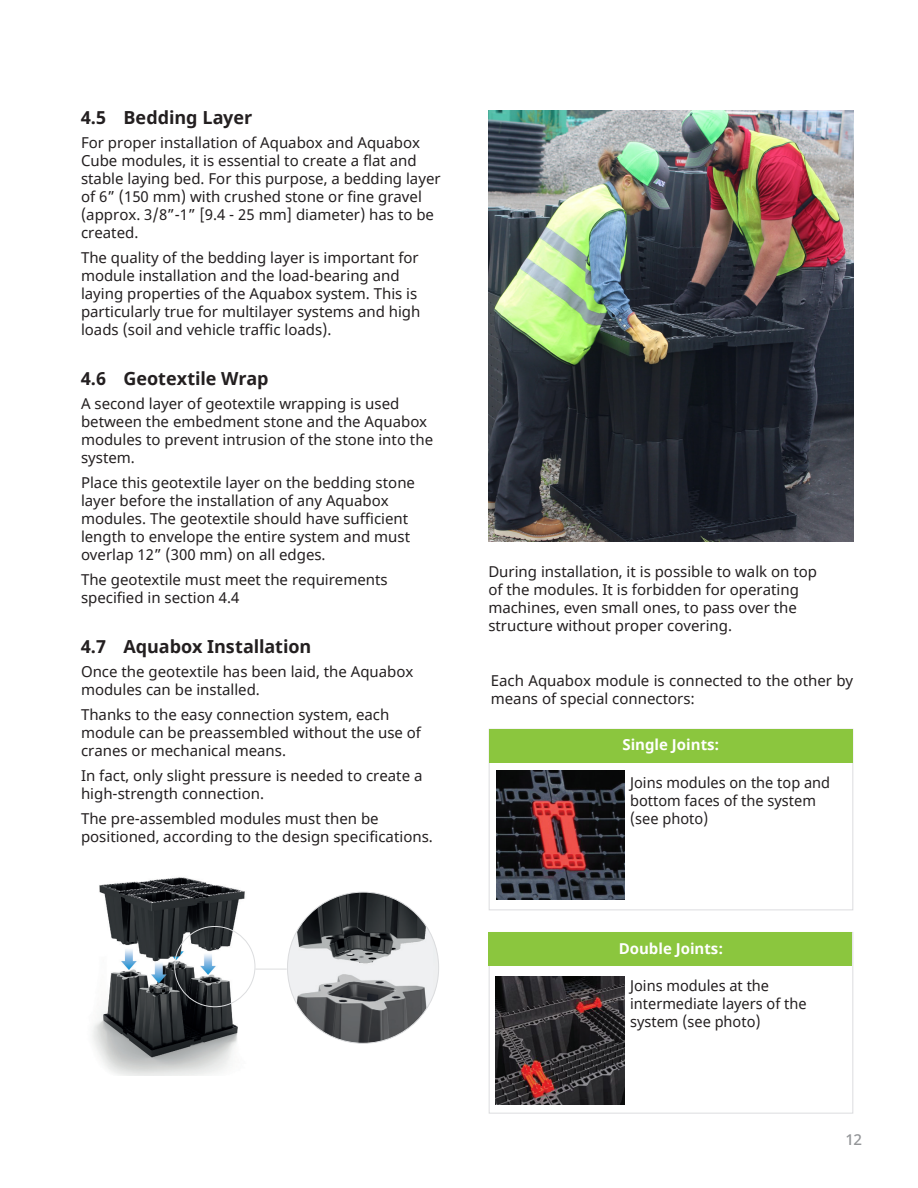
<style>
.page{position:relative;width:918px;height:1188px;background:#fff}
.page>*{position:absolute;margin:0;border:0;box-sizing:border-box;transform-origin:0 0}
.Stile_di_paragrafo_2{font:700 18px "Noto Sans";letter-spacing:-.005em;color:#231f20}
.t1{font:15px/18px "Noto Sans";color:#231f20}
.t2{font:700 15px "Noto Sans";color:#fff}
.Heading{font:500 15px "Noto Sans";color:#939598}
</style>
<div class="page">
<img style="left:92px;top:877px;width:162px;height:198px">
<img style="left:287px;top:892px;width:152px;height:151px;border-radius:76px">
<div style="left:175px;top:926px;width:80px;height:81px;border:1px solid #dcdddf;border-radius:50%"></div>
<hr style="left:255px;top:969px;width:32px;height:1px;background:#dcdddf">
<img style="left:488px;top:110px;width:365px;height:431px">
<div style="left:489px;top:932px;width:364px;height:182px;border:1px solid #dcdddf"></div>
<img style="left:496px;top:770px;width:128px;height:130px">
<img style="left:495px;top:976px;width:129px;height:128px">
<div style="left:489px;top:729px;width:364px;height:34px;background:#8bc63e"></div>
<div style="left:488px;top:933px;width:364px;height:33px;background:#8bc63e"></div>
<p class="Stile_di_paragrafo_2" style="left:81px;top:104px;width:173px">4.5 Bedding Layer</p>
<p class="t1" style="left:81px;top:135px;width:361px">For proper installation of Aquabox and Aquabox Cube modules, it is essential to create a flat and stable laying bed. For this purpose, a bedding layer of 6” (150 mm) with crushed stone or fine gravel (approx. 3/8”-1” [9.4 - 25 mm] diameter) has to be created.</p>
<p class="t1" style="left:81px;top:249px;width:341px">The quality of the bedding layer is important for module installation and the load-bearing and laying properties of the Aquabox system. This is particularly true for multilayer systems and high loads (soil and vehicle traffic loads).</p>
<p class="Stile_di_paragrafo_2" style="left:81px;top:365px;width:189px">4.6 Geotextile Wrap</p>
<p class="t1" style="left:81px;top:396px;width:354px">A second layer of geotextile wrapping is used between the embedment stone and the Aquabox modules to prevent intrusion of the stone into the system.</p>
<p class="t1" style="left:81px;top:474px;width:336px">Place this geotextile layer on the bedding stone layer before the installation of any Aquabox modules. The geotextile should have sufficient length to envelope the entire system and must overlap 12” (300 mm) on all edges.</p>
<p class="t1" style="left:81px;top:571px;width:308px">The geotextile must meet the requirements specified in section 4.4</p>
<p class="Stile_di_paragrafo_2" style="left:81px;top:634px;width:232px">4.7 Aquabox Installation</p>
<p class="t1" style="left:81px;top:664px;width:334px">Once the geotextile has been laid, the Aquabox modules can be installed.</p>
<p class="t1" style="left:81px;top:706px;width:342px">Thanks to the easy connection system, each module can be preassembled without the use of cranes or mechanical means.</p>
<p class="t1" style="left:81px;top:767px;width:343px">In fact, only slight pressure is needed to create a high-strength connection.</p>
<p class="t1" style="left:81px;top:810px;width:353px">The pre-assembled modules must then be positioned, according to the design specifications.</p>
<p class="t1" style="left:488px;top:563px;width:330px">During installation, it is possible to walk on top of the modules. It is forbidden for operating machines, even small ones, to pass over the structure without proper covering.</p>
<p class="t1" style="left:491px;top:672px;width:364px">Each Aquabox module is connected to the other by means of special connectors:</p>
<p class="t2" style="left:622px;top:734px;width:99px">Single Joints:</p>
<p class="t1" style="left:630px;top:774px;width:202px">Joins modules on the top and bottom faces of the system (see photo)</p>
<p class="t2" style="left:619px;top:938px;width:106px">Double Joints:</p>
<p class="t1" style="left:630px;top:977px;width:178px">Joins modules at the intermediate layers of the system (see photo)</p>
<p class="Heading" style="left:846px;top:1129px;width:18px">12</p>
</div>
